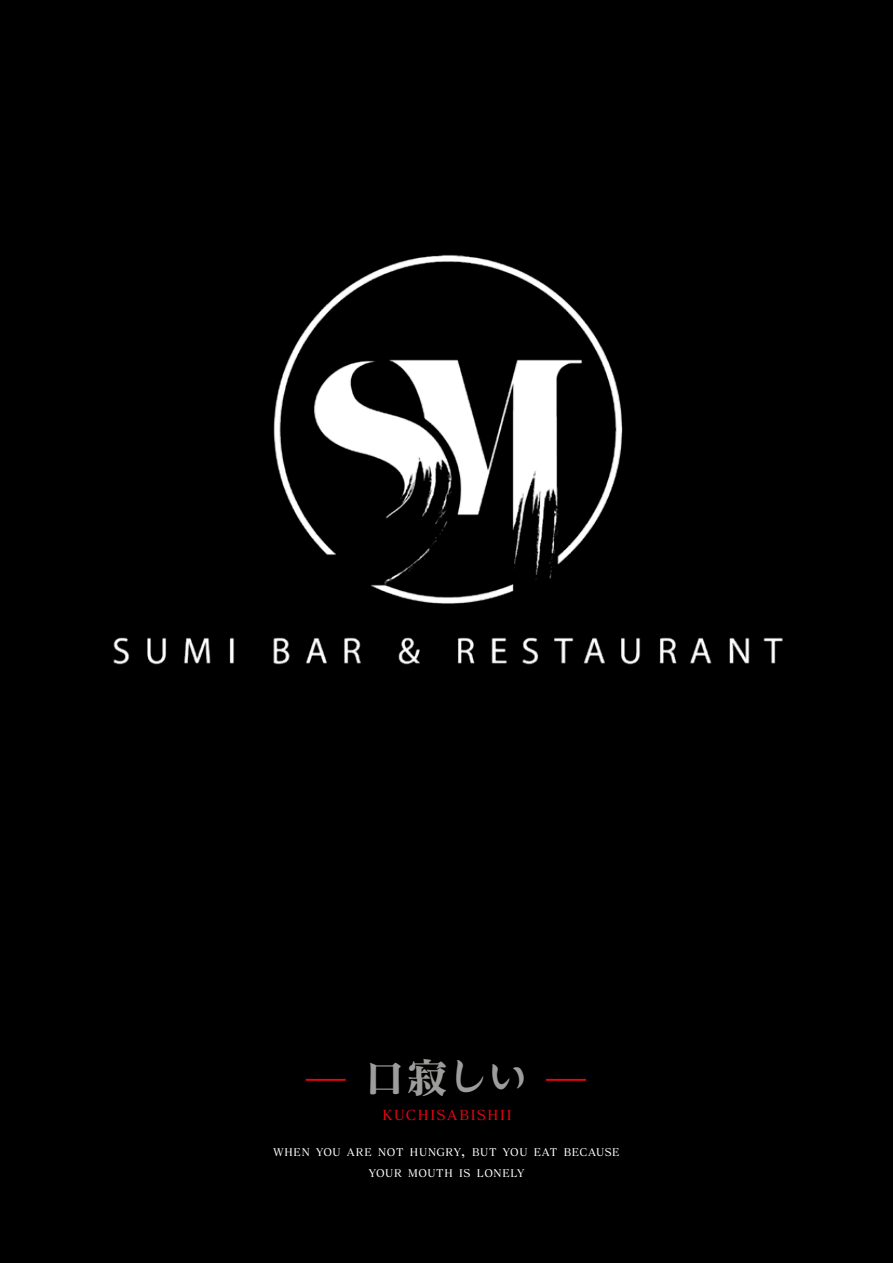
<style>
.page{position:relative;width:893px;height:1263px;background:#000}
.page>*{position:absolute;margin:0;border:0;box-sizing:border-box;transform-origin:0 0}
.t1{font:42px "Matisse Minori Pro B";color:#9d9d9c}
.t2{font:13.65px "Matisse Minori Pro DB";letter-spacing:.12em;color:#e30613}
.t3{font:10.5px/21px "Matisse Minori Pro DB";letter-spacing:.045em;color:#fff;text-align:center}
.s1{font-size:15px}
</style>
<div class="page">
<img style="left:113px;top:255px;width:670px;height:410px">
<hr style="left:306px;top:1079px;width:40px;height:2px;background:#e30613">
<hr style="left:546px;top:1079px;width:40px;height:2px;background:#e30613">
<h1 class="t1" style="left:364px;top:1050px;width:167px">口寂しい</h1>
<h2 class="t2" style="left:382px;top:1106px;width:131px">KUCHISABISHII</h2>
<p class="t3" style="left:273px;top:1142px;width:348px">WHEN YOU ARE NOT HUNGRY<span class="s1">,</span> BUT YOU EAT BECAUSE<br>YOUR MOUTH IS LONELY</p>
</div>
